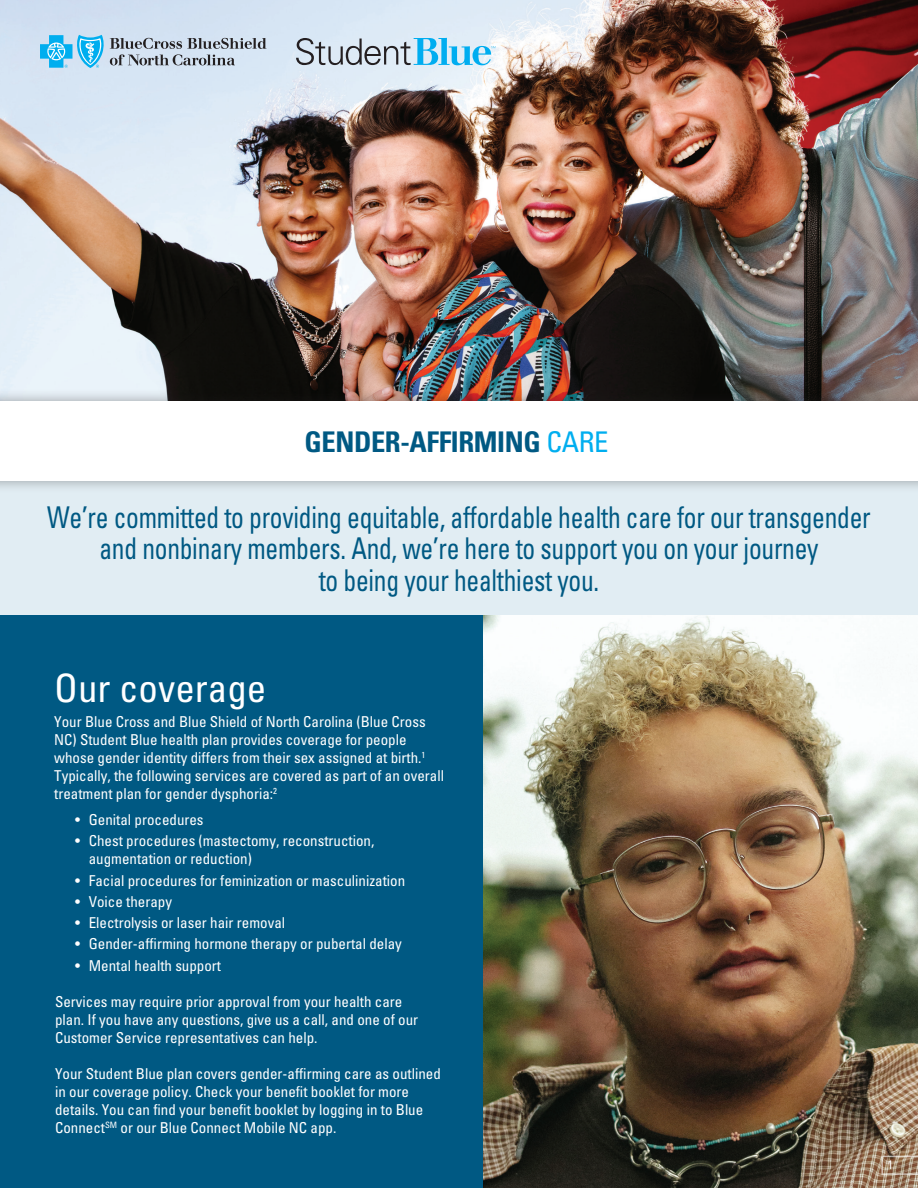
<style>
.page{position:relative;width:918px;height:1188px;background:#fff}
.page>*{position:absolute;margin:0;border:0;box-sizing:border-box;transform-origin:0 0}
.Page{font:condensed 39px "Univers LT Std";color:#fff}
.Page-2{font:condensed 30px/31.5px "Univers LT Std";letter-spacing:-.01em;color:#005983;text-align:center;scale:.85 1}
.Cover_Headline__all_upper_case{font:700 condensed 28.5px "Univers LT Std";letter-spacing:-.015em;color:#005983}
.Page-3{font:condensed 15px/18px "Univers LT Std";color:#fff}
.Page_Number{font:ultra-condensed 12px "Univers LT Std";color:#fff}
.s1{font-weight:400;color:#00aeef}
</style>
<div class="page">
<img style="left:0;top:0;width:918px;height:389px">
<div style="left:0;top:467px;width:918px;height:150px;background:#e1edf3"></div>
<div style="left:0;top:616px;width:918px;height:572px;background:#005983"></div>
<div style="left:0;top:389px;width:918px;height:104px;background:#231f20;opacity:.4"></div>
<div style="left:0;top:401px;width:918px;height:80px;background:#fff"></div>
<img style="left:483px;top:616px;width:435px;height:572px">
<svg style="left:881px;top:1156px;width:37px;height:19px"></svg>
<svg style="left:110px;top:38px;width:156px;height:28px;background:#abb5c1"></svg>
<svg style="left:40px;top:35px;width:64px;height:33px;background:#6bcaf2"></svg>
<svg style="left:296px;top:38px;width:199px;height:27px;background:#a0c4d7"></svg>
<h1 class="Cover_Headline__all_upper_case" style="left:305px;top:424px;width:305px">GENDER-AFFIRMING <span class="s1">CARE</span></h1>
<p class="Page-2" style="left:47px;top:501px;width:970px">We’re committed to providing equitable, affordable health care for our transgender and nonbinary members. And, we’re here to support you on your journey<br>to being your healthiest you.</p>
<p class="Page" style="left:54px;top:663px;width:214px">Our coverage</p>
<p class="Page-3" style="left:54px;top:712px;width:391px">Your Blue Cross and Blue Shield of North Carolina (Blue Cross NC) Student Blue health plan provides coverage for people whose gender identity differs from their sex assigned at birth.<sup>1<br></sup>Typically, the following services are covered as part of an overall treatment plan for gender dysphoria:<sup>2</sup></p>
<p class="Page-3" style="left:75px;top:811px;width:130px">• Genital procedures</p>
<p class="Page-3" style="left:89px;top:832px;width:287px;text-indent:-14px">• Chest procedures (mastectomy, reconstruction, augmentation or reduction)</p>
<p class="Page-3" style="left:75px;top:871px;width:332px">• Facial procedures for feminization or masculinization</p>
<p class="Page-3" style="left:75px;top:892px;width:98px">• Voice therapy</p>
<p class="Page-3" style="left:75px;top:914px;width:212px">• Electrolysis or laser hair removal</p>
<p class="Page-3" style="left:75px;top:935px;width:328px">• Gender-affirming hormone therapy or pubertal delay</p>
<p class="Page-3" style="left:75px;top:956px;width:147px">• Mental health support</p>
<p class="Page-3" style="left:55px;top:992px;width:365px">Services may require prior approval from your health care plan. If you have any questions, give us a call, and one of our<br>Customer Service representatives can help.</p>
<p class="Page-3" style="left:55px;top:1064px;width:387px">Your Student Blue plan covers gender-affirming care as outlined in our coverage policy. Check your benefit booklet for more details. You can find your benefit booklet by logging in to Blue Connect<sup>SM</sup> or our Blue Connect Mobile NC app.</p>
<p class="Page_Number" style="left:888px;top:1158px;width:6px">1</p>
</div>
